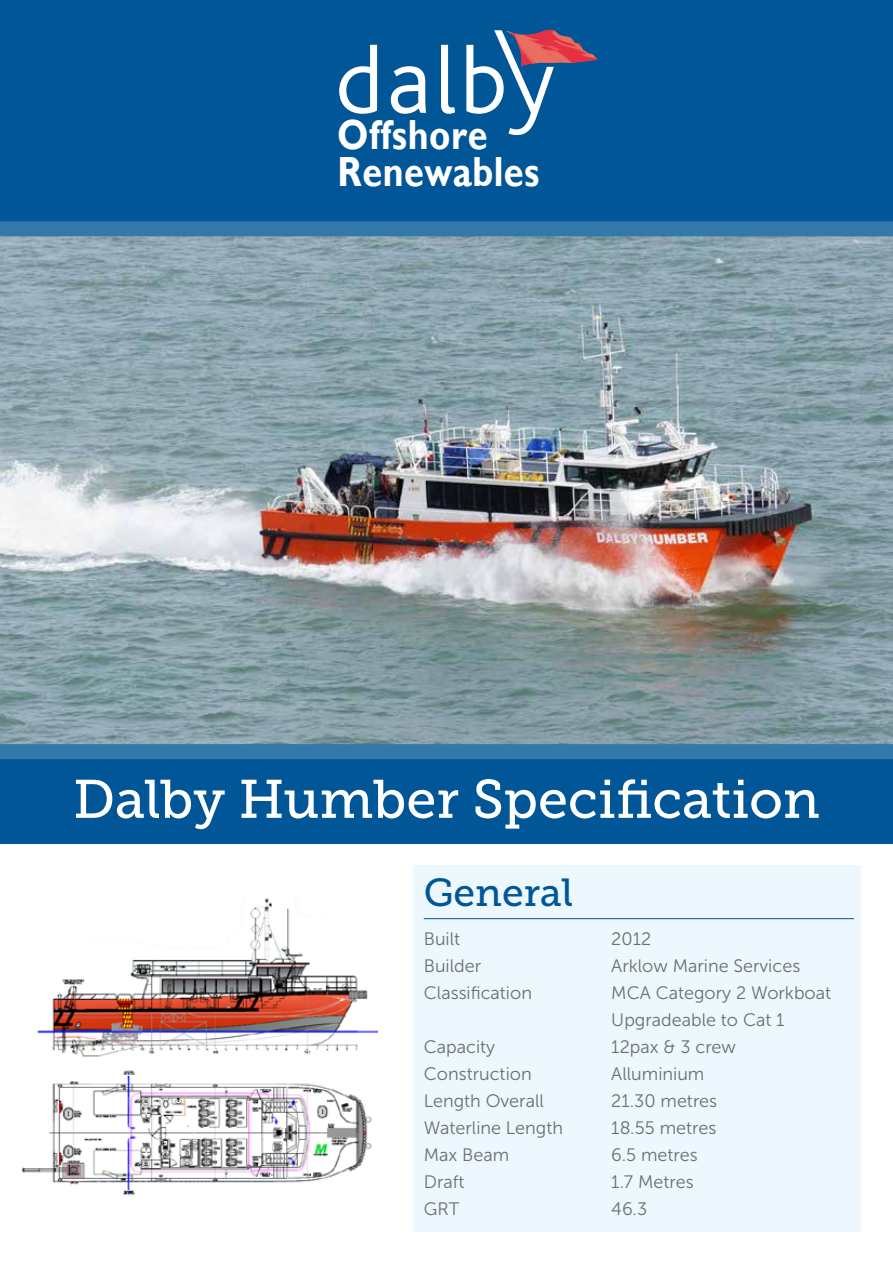
<style>
.page{position:relative;width:893px;height:1263px;background:#fff}
.page>*{position:absolute;margin:0;border:0;box-sizing:border-box;transform-origin:0 0}
.t1{font:54px "Museo Slab 500";color:#fff}
.t2{font:700 42.15px/36.8px "Gill Sans";letter-spacing:.015em;color:#fff;scale:.85 1}
.t3{font:39px "Museo Slab 500";color:#015697}
.t4{font:18px/27px "Museo Sans 300";color:#6d6e71}
</style>
<div class="page">
<div style="left:414px;top:865px;width:447px;height:366px;background:#ecf8fe"></div>
<div style="left:0;top:752px;width:893px;height:92px;background:#015697"></div>
<img style="left:0;top:236px;width:893px;height:508px">
<div style="left:0;top:0;width:893px;height:226px;background:#015697"></div>
<svg style="left:339px;top:45px;width:38px;height:69px"></svg>
<svg style="left:391px;top:66px;width:35px;height:48px"></svg>
<svg style="left:441px;top:45px;width:14px;height:69px"></svg>
<svg style="left:466px;top:29px;width:131px;height:106px"></svg>
<div style="left:0;top:221px;width:893px;height:15px;background:#3278ab"></div>
<div style="left:0;top:744px;width:893px;height:15px;background:#3278ab"></div>
<hr style="left:424px;top:918px;width:430px;height:1px;background:#015697">
<img style="left:22px;top:898px;width:355px;height:298px">
<h2 class="t2" style="left:337px;top:116px;width:239px">Offshore<br>Renewables</h2>
<h1 class="t1" style="left:73px;top:769px;width:748px">Dalby Humber Specification</h1>
<h3 class="t3" style="left:424px;top:870px;width:151px">General</h3>
<p class="t4" style="left:424px;top:926px;width:38px">Built</p>
<p class="t4" style="left:611px;top:926px;width:41px">2012</p>
<p class="t4" style="left:424px;top:953px;width:59px">Builder</p>
<p class="t4" style="left:611px;top:953px;width:190px">Arklow Marine Services</p>
<p class="t4" style="left:424px;top:980px;width:110px">Classification</p>
<p class="t4" style="left:611px;top:980px;width:221px">MCA Category 2 Workboat<br>Upgradeable to Cat 1</p>
<p class="t4" style="left:424px;top:1034px;width:73px">Capacity</p>
<p class="t4" style="left:611px;top:1034px;width:126px">12pax &amp; 3 crew</p>
<p class="t4" style="left:424px;top:1061px;width:109px">Construction</p>
<p class="t4" style="left:611px;top:1061px;width:95px">Alluminium</p>
<p class="t4" style="left:424px;top:1088px;width:122px">Length Overall</p>
<p class="t4" style="left:611px;top:1088px;width:107px">21.30 metres</p>
<p class="t4" style="left:424px;top:1115px;width:141px">Waterline Length</p>
<p class="t4" style="left:611px;top:1115px;width:107px">18.55 metres</p>
<p class="t4" style="left:424px;top:1142px;width:87px">Max Beam</p>
<p class="t4" style="left:611px;top:1142px;width:88px">6.5 metres</p>
<p class="t4" style="left:424px;top:1169px;width:42px">Draft</p>
<p class="t4" style="left:611px;top:1169px;width:84px">1.7 Metres</p>
<p class="t4" style="left:424px;top:1196px;width:37px">GRT</p>
<p class="t4" style="left:611px;top:1196px;width:37px">46.3</p>
</div>
